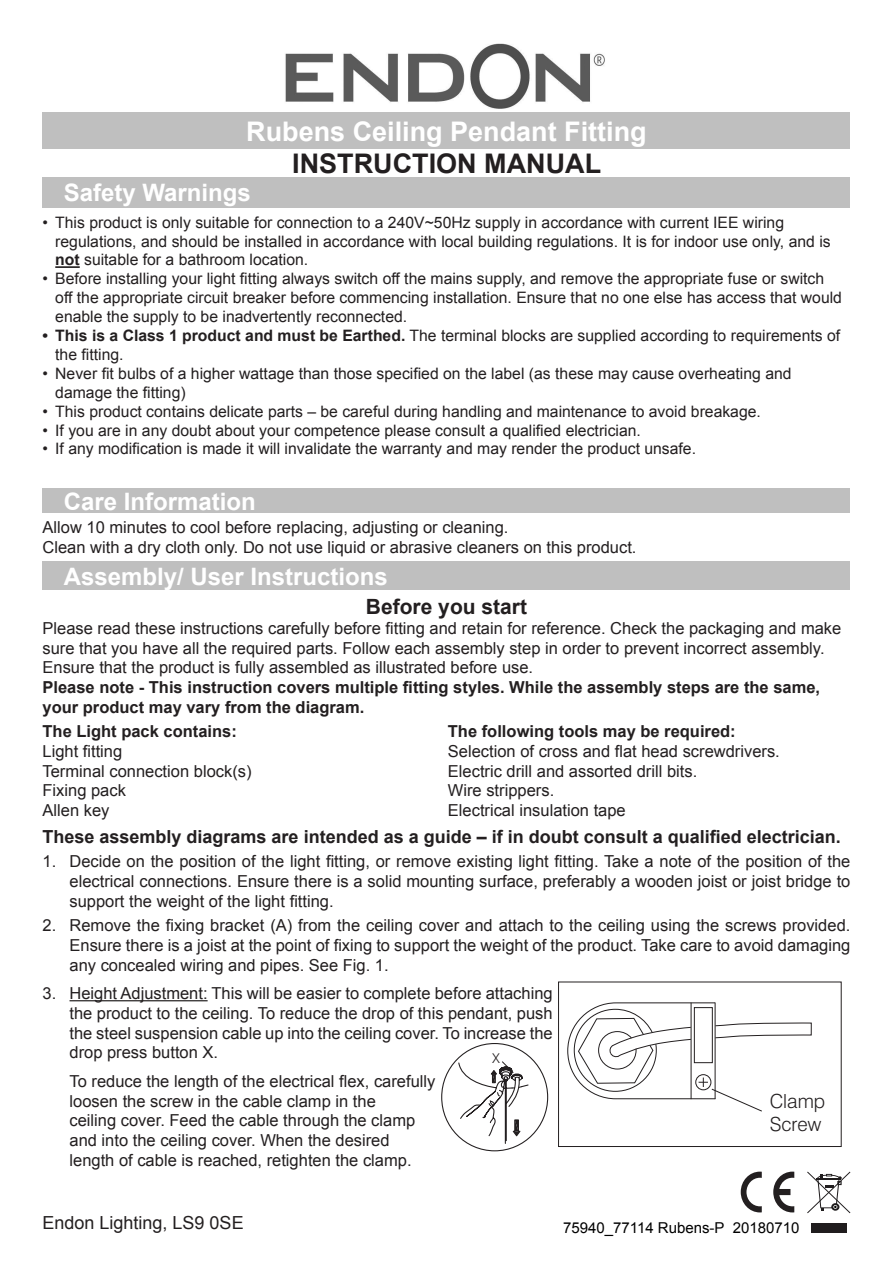
<style>
.page{position:relative;width:893px;height:1263px;background:#fff}
.page>*{position:absolute;margin:0;border:0;box-sizing:border-box;transform-origin:0 0}
.t1{font:700 27px "Arial";color:#fff}
.t2{font:700 27px "Arial";color:#231f20}
.t3{font:700 24px "Arial";color:#fff}
.t4{font:700 21px "Arial";color:#231f20}
.t5{font:300 19.35px/23.2px "Swiss 721";color:#231f20}
.t6{font:700 18px "Arial";color:#231f20}
.t7{font:18px "Arial";color:#231f20}
.t8{font:16.5px/19.8px "Arial";color:#231f20;text-align:justify}
.t9{font:700 16.5px/19.8px "Arial";color:#231f20}
.t10{font:15.75px/18.9px "Arial";color:#231f20}
.t11{font:15px "Arial";color:#000}
.t12{font:300 13.5px "Swiss 721";color:#231f20}
.s1{font-weight:700}
</style>
<div class="page">
<div style="left:43px;top:113px;width:807px;height:36px;background:#bfbfbf"></div>
<div style="left:43px;top:177px;width:807px;height:31px;background:#bfbfbf"></div>
<hr style="left:55px;top:266px;width:25px;height:2px;background:#231f20">
<img style="left:285px;top:43px;width:320px;height:66px">
<svg style="left:741px;top:1171px;width:21px;height:41px"></svg>
<svg style="left:773px;top:1171px;width:21px;height:41px"></svg>
<svg style="left:807px;top:1171px;width:43px;height:42px"></svg>
<div style="left:811px;top:1223px;width:36px;height:9px;background:#201d1e"></div>
<div style="left:43px;top:562px;width:807px;height:28px;background:#bfbfbf"></div>
<div style="left:43px;top:489px;width:807px;height:24px;background:#bfbfbf"></div>
<hr style="left:70px;top:1000px;width:138px;height:1px;background:#231f20">
<hr style="left:616px;top:1002px;width:99px;height:1px;background:#231f20">
<hr style="left:617px;top:1098px;width:98px;height:1px;background:#231f20">
<hr style="left:691px;top:1003px;width:1px;height:96px;background:#231f20">
<hr style="left:715px;top:1002px;width:1px;height:97px;background:#231f20">
<div style="left:694px;top:1007px;width:19px;height:56px;border:1px solid #231f20"></div>
<div style="left:695px;top:1074px;width:16px;height:16px;border:1px solid #231f20;border-radius:50%"></div>
<svg style="left:715px;top:1022px;width:97px;height:16px"></svg>
<svg style="left:567px;top:1002px;width:124px;height:97px"></svg>
<svg style="left:699px;top:1077px;width:63px;height:35px"></svg>
<div style="left:558px;top:981px;width:284px;height:166px;border:1px solid #231f20"></div>
<svg style="left:441px;top:1043px;width:108px;height:109px"></svg>
<p class="t1" style="left:246px;top:113px;width:402px">Rubens Ceiling Pendant Fitting</p>
<p class="t3" style="left:64px;top:177px;width:189px">Safety Warnings</p>
<p class="t2" style="left:292px;top:146px;width:310px">INSTRUCTION MANUAL</p>
<p class="t10" style="left:55px;top:213px;width:777px;text-indent:-13px">• This product is only suitable for connection to a 240V~50Hz supply in accordance with current IEE wiring regulations, and should be installed in accordance with local building regulations. It is for indoor use only, and is <span class="s1">not</span> suitable for a bathroom location.</p>
<p class="t10" style="left:55px;top:269px;width:788px;text-indent:-13px">• Before installing your light fitting always switch off the mains supply, and remove the appropriate fuse or switch off the appropriate circuit breaker before commencing installation. Ensure that no one else has access that would enable the supply to be inadvertently reconnected.</p>
<p class="t10" style="left:55px;top:326px;width:786px;text-indent:-13px"><span class="s1">• This is a Class 1 product and must be Earthed.</span> The terminal blocks are supplied according to requirements of the fitting.</p>
<p class="t10" style="left:55px;top:364px;width:738px;text-indent:-13px">• Never fit bulbs of a higher wattage than those specified on the label (as these may cause overheating and damage the fitting)</p>
<p class="t10" style="left:43px;top:402px;width:720px">• This product contains delicate parts – be careful during handling and maintenance to avoid breakage.</p>
<p class="t10" style="left:43px;top:421px;width:600px">• If you are in any doubt about your competence please consult a qualified electrician.</p>
<p class="t10" style="left:43px;top:440px;width:655px">• If any modification is made it will invalidate the warranty and may render the product unsafe.</p>
<p class="t3" style="left:64px;top:485px;width:194px">Care Information</p>
<p class="t8" style="left:43px;top:518px;width:467px">Allow 10 minutes to cool before replacing, adjusting or cleaning.</p>
<p class="t8" style="left:43px;top:538px;width:595px">Clean with a dry cloth only. Do not use liquid or abrasive cleaners on this product.</p>
<p class="t3" style="left:64px;top:560px;width:326px">Assembly/ User Instructions</p>
<p class="t4" style="left:366px;top:592px;width:163px">Before you start</p>
<p class="t8" style="left:43px;top:618px;width:800px;text-align:left">Please read these instructions carefully before fitting and retain for reference. Check the packaging and make sure that you have all the required parts. Follow each assembly step in order to prevent incorrect assembly.<br>Ensure that the product is fully assembled as illustrated before use.</p>
<p class="t9" style="left:43px;top:678px;width:779px">Please note - This instruction covers multiple fitting styles. While the assembly steps are the same, your product may vary from the diagram.</p>
<p class="t9" style="left:43px;top:722px;width:196px">The Light pack contains:</p>
<p class="t8" style="left:43px;top:741px;width:81px">Light fitting</p>
<p class="t8" style="left:43px;top:761px;width:211px">Terminal connection block(s)</p>
<p class="t8" style="left:43px;top:781px;width:85px">Fixing pack</p>
<p class="t8" style="left:43px;top:801px;width:68px">Allen key</p>
<p class="t9" style="left:448px;top:722px;width:289px">The following tools may be required:</p>
<p class="t8" style="left:448px;top:741px;width:333px">Selection of cross and flat head screwdrivers.</p>
<p class="t8" style="left:448px;top:761px;width:251px">Electric drill and assorted drill bits.</p>
<p class="t8" style="left:448px;top:781px;width:108px">Wire strippers.</p>
<p class="t8" style="left:448px;top:801px;width:179px">Electrical insulation tape</p>
<p class="t6" style="left:43px;top:824px;width:800px">These assembly diagrams are intended as a guide – if in doubt consult a qualified electrician.</p>
<p class="t8" style="left:70px;top:852px;width:782px;text-indent:-27px">1. Decide on the position of the light fitting, or remove existing light fitting. Take a note of the position of the electrical connections. Ensure there is a solid mounting surface, preferably a wooden joist or joist bridge to support the weight of the light fitting.</p>
<p class="t8" style="left:70px;top:915px;width:782px;text-indent:-27px">2. Remove the fixing bracket (A) from the ceiling cover and attach to the ceiling using the screws provided.<br>Ensure there is a joist at the point of fixing to support the weight of the product. Take care to avoid damaging any concealed wiring and pipes. See Fig. 1.</p>
<p class="t8" style="left:70px;top:983px;width:485px;text-indent:-27px">3. Height Adjustment: This will be easier to complete before attaching the product to the ceiling. To reduce the drop of this pendant, push the steel suspension cable up into the ceiling cover. To increase the drop press button X.</p>
<p class="t8" style="left:70px;top:1071px;width:367px;text-align:left">To reduce the length of the electrical flex, carefully loosen the screw in the cable clamp in the<br>ceiling cover. Feed the cable through the clamp and into the ceiling cover. When the desired length of cable is reached, retighten the clamp.</p>
<p class="t12" style="left:492px;top:1049px;width:9px">X</p>
<p class="t5" style="left:770px;top:1089px;width:57px">Clamp<br>Screw</p>
<p class="t7" style="left:43px;top:1211px;width:203px">Endon Lighting, LS9 0SE</p>
<p class="t11" style="left:563px;top:1217px;width:238px">75940_77114 Rubens-P 20180710</p>
</div>
